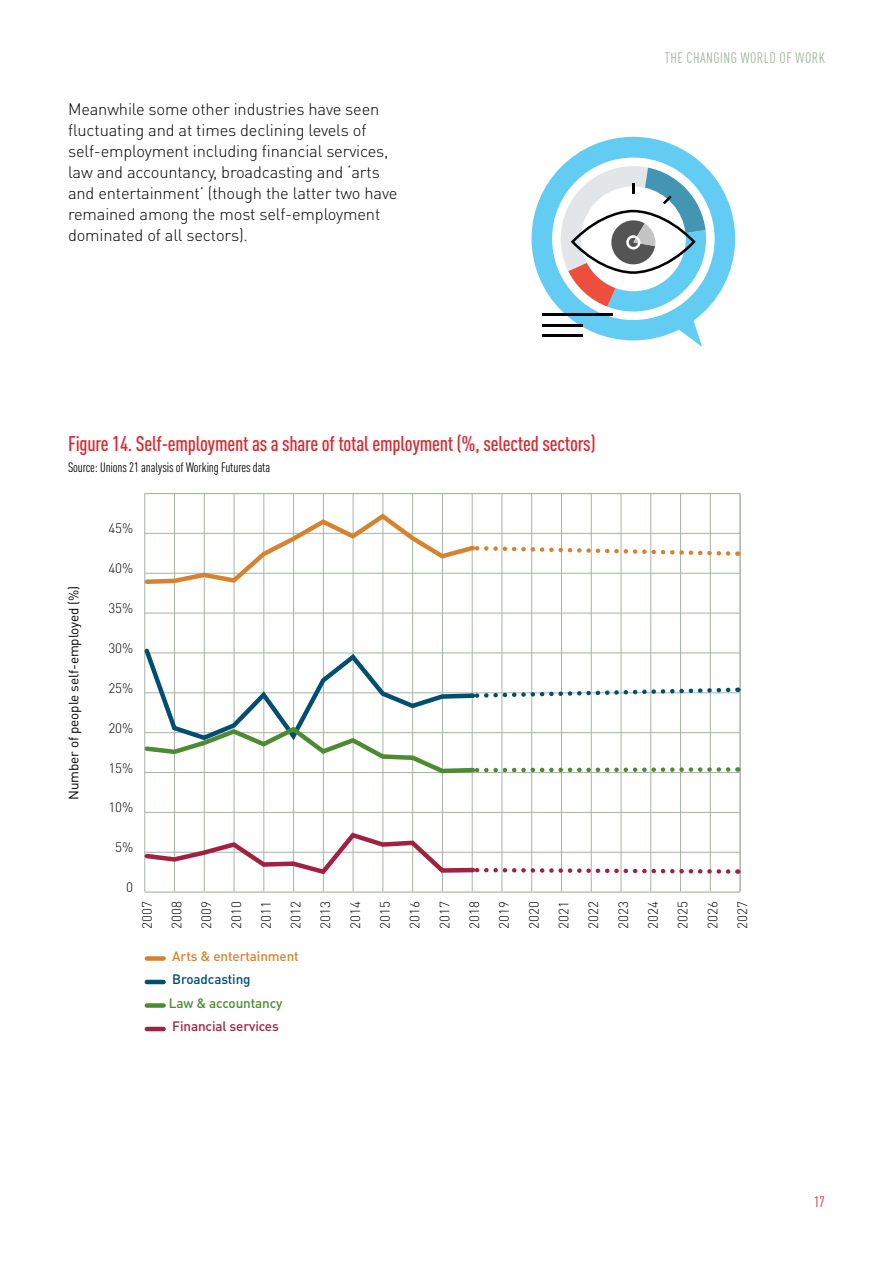
<style>
.page{position:relative;width:893px;height:1263px;background:#fff}
.page>*{position:absolute;margin:0;border:0;box-sizing:border-box;transform-origin:0 0}
.t1{font:500 21px "DIN Cond";letter-spacing:-.01em;color:#d9262e}
.t2{font:300 16.5px/21px "DIN Pro";letter-spacing:-.01em;color:#000}
.t3{font:15px "DIN Cond";letter-spacing:.03em;color:#a6b3a4}
.t4{font:15px "DIN Cond";color:#d9262e}
.t5{font:300 13.5px "DIN Pro";letter-spacing:-.01em;color:#000}
.t6{font:13.5px "DIN Cond";letter-spacing:-.01em;color:#000}
.t7{font:13.5px "DIN Pro";letter-spacing:-.01em;color:#000}
.t8{font:500 13.5px "DIN Pro";letter-spacing:-.01em;color:#d68331}
.t9{font:500 13.5px "DIN Pro";letter-spacing:-.01em;color:#a12141}
.t10{font:500 13.5px "DIN Pro";letter-spacing:-.01em;color:#4c8b32}
.t11{font:500 13.5px "DIN Pro";letter-spacing:-.01em;color:#004f70}
</style>
<div class="page">
<div style="left:147px;top:956px;width:17px;height:5px;background:#d68331"></div>
<hr style="left:147px;top:980px;width:17px;height:4px;background:#004f70">
<div style="left:147px;top:1003px;width:17px;height:5px;background:#4c8b32"></div>
<hr style="left:147px;top:1027px;width:17px;height:4px;background:#a12141">
<hr style="left:174px;top:494px;width:1px;height:397px;background:#a6b3a4">
<hr style="left:204px;top:494px;width:1px;height:397px;background:#a6b3a4">
<hr style="left:234px;top:494px;width:1px;height:397px;background:#a6b3a4">
<hr style="left:264px;top:494px;width:1px;height:397px;background:#a6b3a4">
<hr style="left:293px;top:494px;width:1px;height:397px;background:#a6b3a4">
<hr style="left:323px;top:494px;width:1px;height:397px;background:#a6b3a4">
<hr style="left:353px;top:494px;width:1px;height:397px;background:#a6b3a4">
<hr style="left:383px;top:494px;width:1px;height:397px;background:#a6b3a4">
<hr style="left:412px;top:494px;width:1px;height:397px;background:#a6b3a4">
<hr style="left:442px;top:494px;width:1px;height:397px;background:#a6b3a4">
<hr style="left:472px;top:494px;width:1px;height:397px;background:#a6b3a4">
<hr style="left:502px;top:494px;width:1px;height:397px;background:#a6b3a4">
<hr style="left:531px;top:494px;width:1px;height:397px;background:#a6b3a4">
<hr style="left:561px;top:494px;width:1px;height:397px;background:#a6b3a4">
<hr style="left:591px;top:494px;width:1px;height:397px;background:#a6b3a4">
<hr style="left:621px;top:494px;width:1px;height:397px;background:#a6b3a4">
<hr style="left:650px;top:494px;width:1px;height:397px;background:#a6b3a4">
<hr style="left:680px;top:494px;width:1px;height:397px;background:#a6b3a4">
<hr style="left:710px;top:494px;width:1px;height:397px;background:#a6b3a4">
<hr style="left:144px;top:494px;width:1px;height:397px;background:#a6b3a4">
<hr style="left:740px;top:494px;width:1px;height:397px;background:#a6b3a4">
<hr style="left:145px;top:732px;width:595px;height:1px;background:#a6b3a4">
<hr style="left:145px;top:772px;width:595px;height:1px;background:#a6b3a4">
<hr style="left:145px;top:812px;width:595px;height:1px;background:#a6b3a4">
<hr style="left:145px;top:852px;width:595px;height:1px;background:#a6b3a4">
<hr style="left:145px;top:692px;width:595px;height:1px;background:#a6b3a4">
<hr style="left:145px;top:653px;width:595px;height:1px;background:#a6b3a4">
<hr style="left:145px;top:613px;width:595px;height:1px;background:#a6b3a4">
<hr style="left:145px;top:573px;width:595px;height:1px;background:#a6b3a4">
<hr style="left:145px;top:533px;width:595px;height:1px;background:#a6b3a4">
<hr style="left:145px;top:891px;width:595px;height:2px;background:#a6b3a4">
<hr style="left:145px;top:493px;width:595px;height:1px;background:#a6b3a4">
<svg style="left:144px;top:511px;width:594px;height:75px"></svg>
<svg style="left:144px;top:645px;width:594px;height:130px"></svg>
<svg style="left:144px;top:830px;width:594px;height:47px"></svg>
<svg style="left:531px;top:137px;width:204px;height:210px"></svg>
<p class="t2" style="left:68px;top:98px;width:331px">Meanwhile some other industries have seen fluctuating and at times declining levels of self-employment including financial services, law and accountancy, broadcasting and ‘arts and entertainment’ (though the latter two have remained among the most self-employment dominated of all sectors).</p>
<p class="t3" style="left:665px;top:49px;width:162px">THE CHANGING WORLD OF WORK</p>
<p class="t1" style="left:68px;top:431px;width:529px">Figure 14. Self-employment as a share of total employment (%, selected sectors)</p>
<p class="t6" style="left:68px;top:459px;width:204px">Source: Unions 21 analysis of Working Futures data</p>
<p class="t5" style="left:108px;top:519px;width:26px">45%</p>
<p class="t7" style="left:64px;top:800px;width:216px;rotate:-90deg">Number of people self-employed (%)</p>
<p class="t5" style="left:108px;top:559px;width:26px">40%</p>
<p class="t5" style="left:108px;top:599px;width:26px">35%</p>
<p class="t5" style="left:108px;top:639px;width:26px">30%</p>
<p class="t5" style="left:108px;top:679px;width:26px">25%</p>
<p class="t5" style="left:108px;top:719px;width:26px">20%</p>
<p class="t5" style="left:108px;top:758px;width:26px">15%</p>
<p class="t5" style="left:108px;top:798px;width:26px">10%</p>
<p class="t5" style="left:115px;top:838px;width:19px">5%</p>
<p class="t5" style="left:126px;top:878px;width:8px">0</p>
<p class="t5" style="left:138px;top:928px;width:29px;rotate:-90deg">2007</p>
<p class="t5" style="left:167px;top:928px;width:29px;rotate:-90deg">2008</p>
<p class="t5" style="left:197px;top:928px;width:29px;rotate:-90deg">2009</p>
<p class="t5" style="left:227px;top:928px;width:29px;rotate:-90deg">2010</p>
<p class="t5" style="left:257px;top:928px;width:29px;rotate:-90deg">2011</p>
<p class="t5" style="left:286px;top:928px;width:29px;rotate:-90deg">2012</p>
<p class="t5" style="left:316px;top:928px;width:29px;rotate:-90deg">2013</p>
<p class="t5" style="left:346px;top:928px;width:29px;rotate:-90deg">2014</p>
<p class="t5" style="left:376px;top:928px;width:29px;rotate:-90deg">2015</p>
<p class="t5" style="left:406px;top:928px;width:29px;rotate:-90deg">2016</p>
<p class="t5" style="left:435px;top:928px;width:29px;rotate:-90deg">2017</p>
<p class="t5" style="left:465px;top:928px;width:29px;rotate:-90deg">2018</p>
<p class="t5" style="left:495px;top:928px;width:29px;rotate:-90deg">2019</p>
<p class="t5" style="left:525px;top:928px;width:29px;rotate:-90deg">2020</p>
<p class="t5" style="left:554px;top:928px;width:29px;rotate:-90deg">2021</p>
<p class="t5" style="left:584px;top:928px;width:29px;rotate:-90deg">2022</p>
<p class="t5" style="left:614px;top:928px;width:29px;rotate:-90deg">2023</p>
<p class="t5" style="left:644px;top:928px;width:29px;rotate:-90deg">2024</p>
<p class="t5" style="left:673px;top:928px;width:29px;rotate:-90deg">2025</p>
<p class="t5" style="left:703px;top:928px;width:29px;rotate:-90deg">2026</p>
<p class="t5" style="left:733px;top:928px;width:29px;rotate:-90deg">2027</p>
<p class="t8" style="left:172px;top:947px;width:128px">Arts &amp; entertainment</p>
<p class="t11" style="left:172px;top:970px;width:80px">Broadcasting</p>
<p class="t10" style="left:169px;top:994px;width:115px">Law &amp; accountancy</p>
<p class="t9" style="left:172px;top:1017px;width:108px">Financial services</p>
<p class="t4" style="left:814px;top:1193px;width:12px">17</p>
</div>
